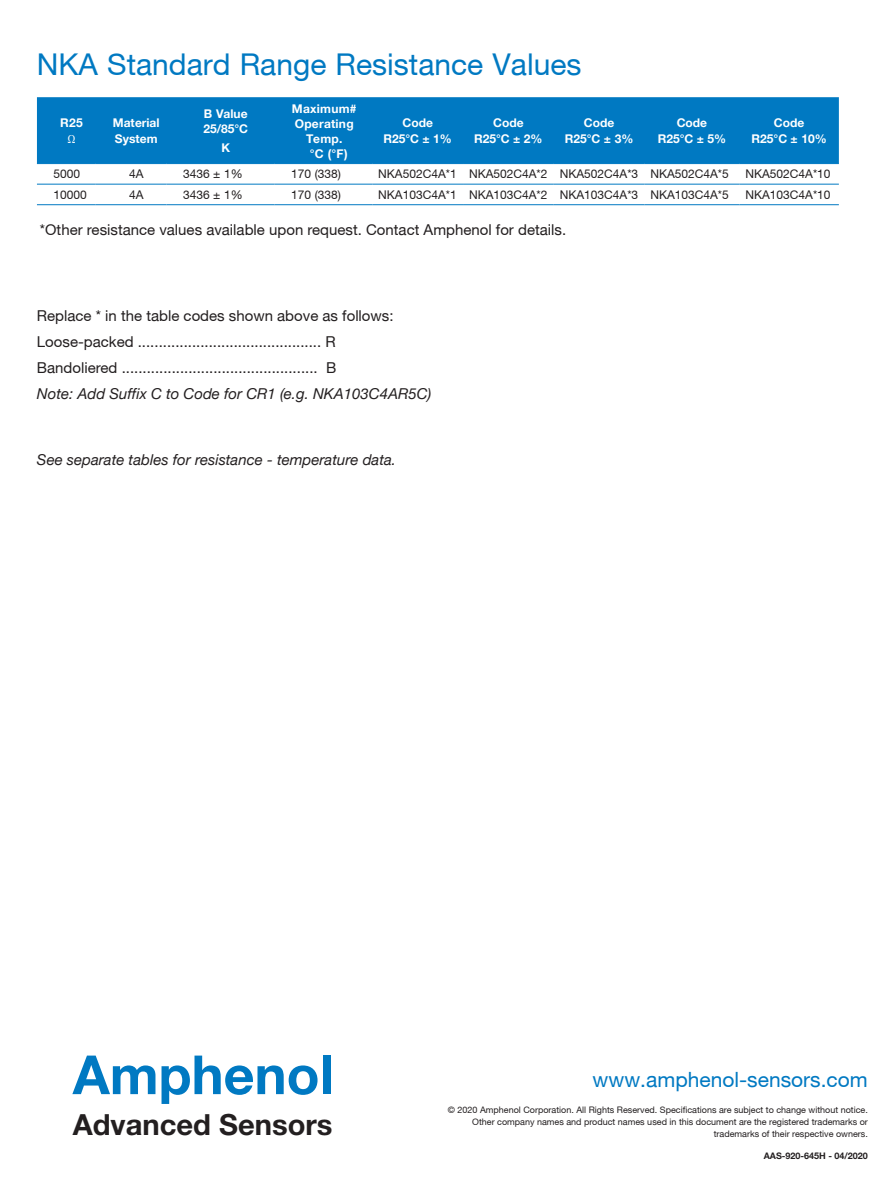
<style>
.page{position:relative;width:891px;height:1188px;background:#fff}
.page>*{position:absolute;margin:0;border:0;box-sizing:border-box;transform-origin:0 0}
.t1{font:700 54px "Helvetica Neue LT Std";color:#0079c2}
.t2{font:30px "Helvetica Neue";color:#0079c2}
.t3{font:700 29.1px "Helvetica Neue LT Std";color:#231f20}
.t4{font:21px "Helvetica Neue";color:#0079c2}
.t5{font:15px/26.2px "Helvetica Neue";color:#231f20}
.t6{font:italic 15px "Helvetica Neue";color:#231f20}
.t7{font:12px "Helvetica Neue";color:#231f20}
.t8{font:700 12px/16.2px "Helvetica Neue";color:#fff;text-align:center}
.t9{font:700 12px "Helvetica Neue";letter-spacing:.02em;color:#fff}
.t10{font:9px/12px "Helvetica Neue";color:#231f20;text-align:right}
.t11{font:700 9px "Helvetica Neue";color:#231f20}
</style>
<div class="page">
<div style="left:37px;top:97px;width:802px;height:66px;background:#0079c2"></div>
<hr style="left:37px;top:163px;width:58px;height:1px;background:#0079c2">
<hr style="left:95px;top:163px;width:72px;height:1px;background:#0079c2">
<hr style="left:167px;top:163px;width:107px;height:1px;background:#0079c2">
<hr style="left:274px;top:163px;width:98px;height:1px;background:#0079c2">
<hr style="left:372px;top:163px;width:91px;height:1px;background:#0079c2">
<hr style="left:463px;top:163px;width:91px;height:1px;background:#0079c2">
<hr style="left:554px;top:163px;width:90px;height:1px;background:#0079c2">
<hr style="left:644px;top:163px;width:96px;height:1px;background:#0079c2">
<hr style="left:740px;top:163px;width:99px;height:1px;background:#0079c2">
<hr style="left:37px;top:184px;width:58px;height:1px;background:#0079c2">
<hr style="left:95px;top:184px;width:72px;height:1px;background:#0079c2">
<hr style="left:167px;top:184px;width:107px;height:1px;background:#0079c2">
<hr style="left:274px;top:184px;width:98px;height:1px;background:#0079c2">
<hr style="left:372px;top:184px;width:91px;height:1px;background:#0079c2">
<hr style="left:463px;top:184px;width:91px;height:1px;background:#0079c2">
<hr style="left:554px;top:184px;width:90px;height:1px;background:#0079c2">
<hr style="left:644px;top:184px;width:96px;height:1px;background:#0079c2">
<hr style="left:740px;top:184px;width:99px;height:1px;background:#0079c2">
<hr style="left:37px;top:204px;width:58px;height:1px;background:#0079c2">
<hr style="left:95px;top:204px;width:72px;height:1px;background:#0079c2">
<hr style="left:167px;top:204px;width:107px;height:1px;background:#0079c2">
<hr style="left:274px;top:204px;width:98px;height:1px;background:#0079c2">
<hr style="left:372px;top:204px;width:91px;height:1px;background:#0079c2">
<hr style="left:463px;top:204px;width:91px;height:1px;background:#0079c2">
<hr style="left:554px;top:204px;width:90px;height:1px;background:#0079c2">
<hr style="left:644px;top:204px;width:96px;height:1px;background:#0079c2">
<hr style="left:740px;top:204px;width:99px;height:1px;background:#0079c2">
<svg style="left:68px;top:135px;width:7px;height:8px"></svg>
<h2 class="t2" style="left:37px;top:47px;width:546px">NKA Standard Range Resistance Values</h2>
<p class="t8" style="left:60px;top:114px;width:24px">R25</p>
<p class="t8" style="left:113px;top:114px;width:48px;text-align:left">Material<br>System</p>
<p class="t8" style="left:203px;top:106px;width:46px;line-height:15px;text-align:left">B Value<br>25/85°C</p>
<p class="t8" style="left:221px;top:139px;width:10px">K</p>
<p class="t9" style="left:292px;top:101px;width:66px">Maximum#</p>
<p class="t9" style="left:295px;top:116px;width:60px">Operating</p>
<p class="t8" style="left:306px;top:130px;width:38px">Temp.</p>
<p class="t8" style="left:310px;top:145px;width:39px">°C (°F)</p>
<p class="t8" style="left:383px;top:114px;width:70px">Code<br>R25°C ± 1%</p>
<p class="t8" style="left:474px;top:114px;width:70px">Code<br>R25°C ± 2%</p>
<p class="t8" style="left:565px;top:114px;width:70px">Code<br>R25°C ± 3%</p>
<p class="t8" style="left:658px;top:114px;width:70px">Code<br>R25°C ± 5%</p>
<p class="t8" style="left:752px;top:114px;width:77px">Code<br>R25°C ± 10%</p>
<p class="t7" style="left:54px;top:167px;width:28px">5000</p>
<p class="t7" style="left:129px;top:167px;width:16px">4A</p>
<p class="t7" style="left:183px;top:167px;width:61px">3436 ± 1%</p>
<p class="t7" style="left:291px;top:167px;width:51px">170 (338)</p>
<p class="t7" style="left:378px;top:167px;width:352px">NKA502C4A*1 NKA502C4A*2 NKA502C4A*3 NKA502C4A*5</p>
<p class="t7" style="left:746px;top:167px;width:87px">NKA502C4A*10</p>
<p class="t7" style="left:54px;top:187px;width:35px">10000</p>
<p class="t7" style="left:129px;top:187px;width:16px">4A</p>
<p class="t7" style="left:183px;top:187px;width:61px">3436 ± 1%</p>
<p class="t7" style="left:291px;top:187px;width:51px">170 (338)</p>
<p class="t7" style="left:378px;top:187px;width:352px">NKA103C4A*1 NKA103C4A*2 NKA103C4A*3 NKA103C4A*5</p>
<p class="t7" style="left:746px;top:187px;width:87px">NKA103C4A*10</p>
<p class="t5" style="left:40px;top:217px;width:528px">*Other resistance values available upon request. Contact Amphenol for details.</p>
<p class="t5" style="left:37px;top:302px;width:358px">Replace * in the table codes shown above as follows:<br>Loose-packed ............................................ R<br>Bandoliered ............................................... B</p>
<p class="t6" style="left:37px;top:385px;width:396px">Note: Add Suffix C to Code for CR1 (e.g. NKA103C4AR5C)</p>
<p class="t6" style="left:37px;top:450px;width:361px">See separate tables for resistance - temperature data.</p>
<h1 class="t1" style="left:73px;top:1041px;width:262px">Amphenol</h1>
<h3 class="t3" style="left:73px;top:1107px;width:261px">Advanced Sensors</h3>
<h3 class="t4" style="left:593px;top:1067px;width:277px">www.amphenol-sensors.com</h3>
<p class="t10" style="left:448px;top:1104px;width:422px">© 2020 Amphenol Corporation. All Rights Reserved. Specifications are subject to change without notice.<br>Other company names and product names used in this document are the registered trademarks or trademarks of their respective owners.</p>
<p class="t11" style="left:764px;top:1150px;width:106px">AAS-920-645H - 04/2020</p>
</div>
